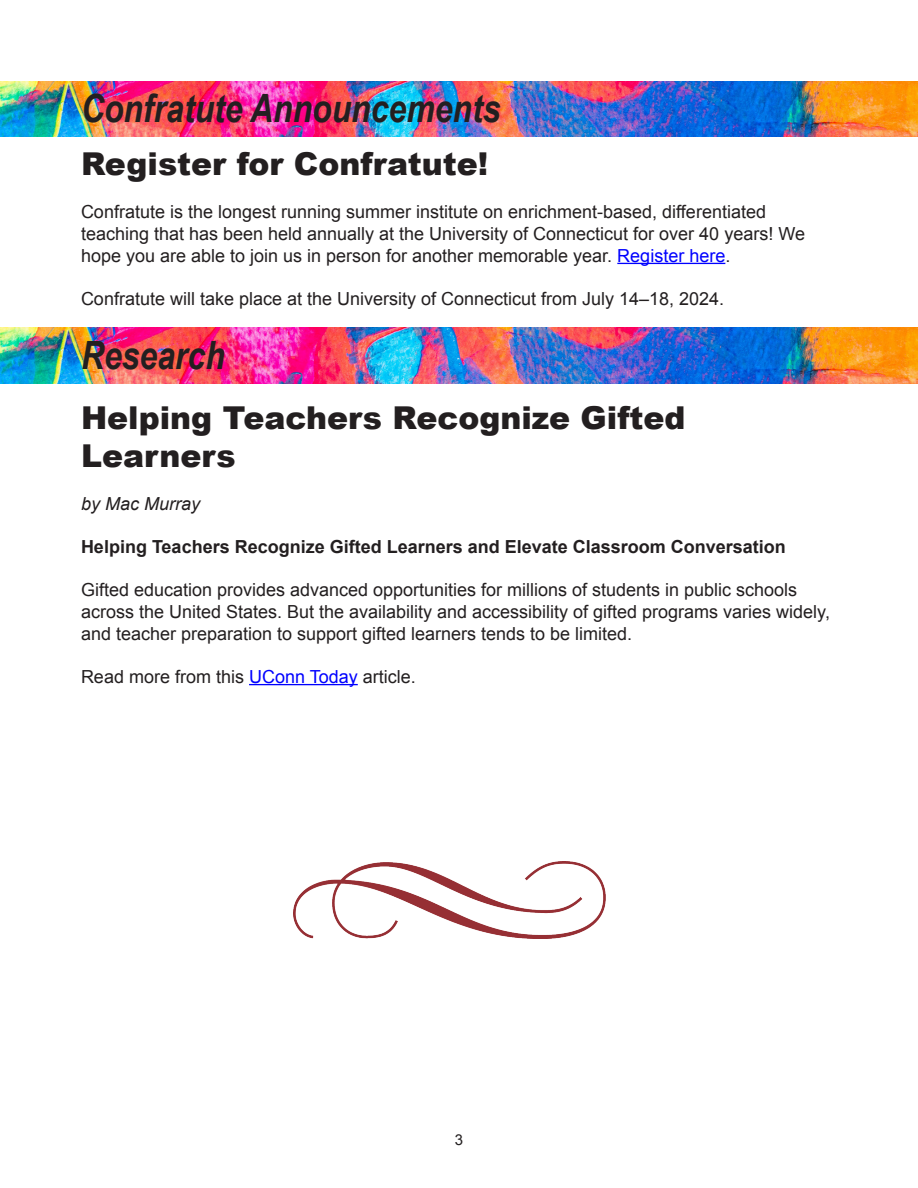
<style>
.page{position:relative;width:918px;height:1188px;background:#fff}
.page>*{position:absolute;margin:0;border:0;box-sizing:border-box;transform-origin:0 0}
.t1{font:italic 700 39px "Arial Narrow";color:#231f20}
.t2{font:900 31.5px/37.8px "Arial";color:#231f20}
.t3{font:18px/21.6px "Arial";color:#231f20}
.t4{font:700 18px "Arial";color:#231f20}
.t5{font:italic 18px "Arial";color:#231f20}
.t6{font:15px "Arial";color:#231f20}
.s1{color:#00f}
</style>
<div class="page">
<img style="left:1px;top:81px;width:917px;height:55px">
<hr style="left:617px;top:263px;width:108px;height:1px;background:#00f">
<img style="left:0;top:328px;width:917px;height:55px">
<hr style="left:249px;top:684px;width:109px;height:1px;background:#00f">
<img style="left:294px;top:862px;width:312px;height:76px">
<h1 class="t1" style="left:81px;top:79px;width:421px">Confratute Announcements</h1>
<h2 class="t2" style="left:81px;top:144px;width:409px">Register for Confratute!</h2>
<p class="t3" style="left:81px;top:201px;width:726px">Confratute is the longest running summer institute on enrichment-based, differentiated teaching that has been held annually at the University of Connecticut for over 40 years! We hope you are able to join us in person for another memorable year. <span class="s1">Register here</span>.</p>
<p class="t3" style="left:81px;top:288px;width:645px">Confratute will take place at the University of Connecticut from July 14–18, 2024.</p>
<h1 class="t1" style="left:81px;top:326px;width:145px">Research</h1>
<h2 class="t2" style="left:81px;top:398px;width:606px">Helping Teachers Recognize Gifted<br>Learners</h2>
<p class="t5" style="left:81px;top:492px;width:121px">by Mac Murray</p>
<p class="t4" style="left:81px;top:535px;width:706px">Helping Teachers Recognize Gifted Learners and Elevate Classroom Conversation</p>
<p class="t3" style="left:81px;top:579px;width:751px">Gifted education provides advanced opportunities for millions of students in public schools across the United States. But the availability and accessibility of gifted programs varies widely, and teacher preparation to support gifted learners tends to be limited.</p>
<p class="t3" style="left:81px;top:666px;width:336px">Read more from this <span class="s1">UConn Today</span> article.</p>
<p class="t6" style="left:455px;top:1130px;width:10px">3</p>
</div>
